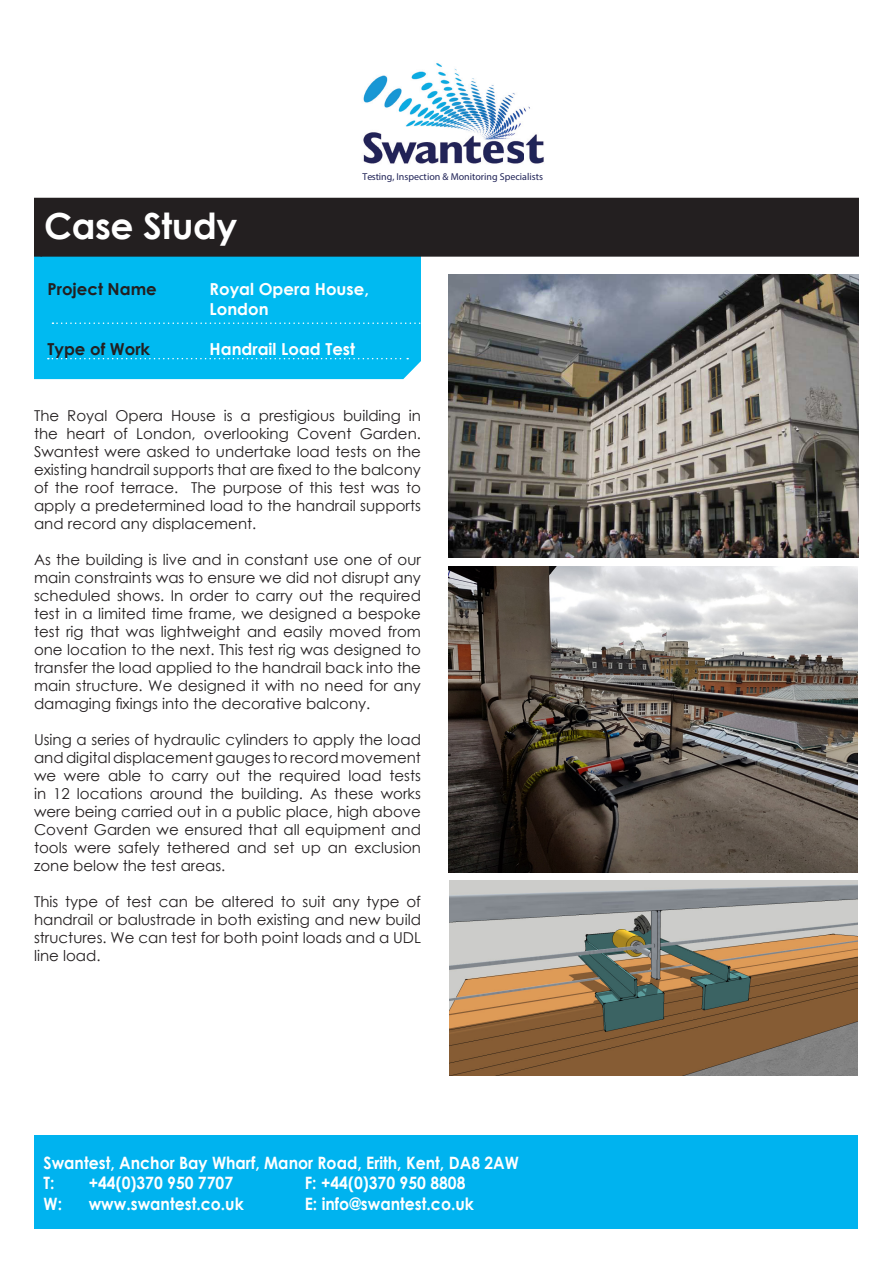
<style>
.page{position:relative;width:893px;height:1263px;background:#fff}
.page>*{position:absolute;margin:0;border:0;box-sizing:border-box;transform-origin:0 0}
.t1{font:700 36px "Century Gothic";letter-spacing:-.01em;color:#fff}
.t2{font:700 17.1px "Century Gothic";color:#fff;scale:.92 1}
.t3{font:700 16.5px "Century Gothic";color:#fff}
.t4{font:700 16.5px "Century Gothic";color:#231f20}
.t5{font:15px/18px "Century Gothic";color:#231f20;text-align:justify}
.t6{font:10.05px "Myriad Pro";color:#202357}
</style>
<div class="page">
<div style="left:34px;top:257px;width:387px;height:122px;background:#00baf1"></div>
<div style="left:35px;top:198px;width:823px;height:58px;background:#231f20"></div>
<div style="left:34px;top:198px;width:825px;height:59px;border:2px solid #231f20"></div>
<svg style="left:52px;top:322px;width:369px;height:2px"></svg>
<svg style="left:48px;top:358px;width:360px;height:1px"></svg>
<img style="left:363px;top:63px;width:181px;height:101px">
<div style="left:35px;top:1135px;width:823px;height:93px;background:#00b3ef"></div>
<img style="left:449px;top:274px;width:410px;height:283px">
<img style="left:449px;top:566px;width:408px;height:307px">
<img style="left:449px;top:881px;width:409px;height:195px">
<p class="t1" style="left:44px;top:198px;width:195px">Case Study</p>
<p class="t6" style="left:362px;top:170px;width:182px">Testing, Inspection &amp; Monitoring Specialists</p>
<p class="t4" style="left:48px;top:277px;width:111px">Project Name</p>
<p class="t3" style="left:210px;top:277px;width:161px">Royal Opera House,</p>
<p class="t3" style="left:210px;top:296px;width:61px">London</p>
<p class="t4" style="left:48px;top:336px;width:104px">Type of Work</p>
<p class="t3" style="left:210px;top:336px;width:147px">Handrail Load Test</p>
<p class="t5" style="left:34px;top:406px;width:388px">The Royal Opera House is a prestigious building in the heart of London, overlooking Covent Garden.<br>Swantest were asked to undertake load tests on the existing handrail supports that are fixed to the balcony of the roof terrace. The purpose of this test was to apply a predetermined load to the handrail supports and record any displacement.</p>
<p class="t5" style="left:34px;top:550px;width:388px">As the building is live and in constant use one of our main constraints was to ensure we did not disrupt any scheduled shows. In order to carry out the required test in a limited time frame, we designed a bespoke test rig that was lightweight and easily moved from one location to the next. This test rig was designed to transfer the load applied to the handrail back into the main structure. We designed it with no need for any damaging fixings into the decorative balcony.</p>
<p class="t5" style="left:34px;top:730px;width:388px">Using a series of hydraulic cylinders to apply the load and digital displacement gauges to record movement we were able to carry out the required load tests in 12 locations around the building. As these works were being carried out in a public place, high above Covent Garden we ensured that all equipment and tools were safely tethered and set up an exclusion zone below the test areas.</p>
<p class="t5" style="left:34px;top:892px;width:388px">This type of test can be altered to suit any type of handrail or balustrade in both existing and new build structures. We can test for both point loads and a UDL line load.</p>
<p class="t2" style="left:44px;top:1150px;width:518px">Swantest, Anchor Bay Wharf, Manor Road, Erith, Kent, DA8 2AW</p>
<p class="t2" style="left:44px;top:1170px;width:13px">T:</p>
<p class="t2" style="left:89px;top:1170px;width:158px">+44(0)370 950 7707</p>
<p class="t2" style="left:305px;top:1170px;width:176px">F: +44(0)370 950 8808</p>
<p class="t2" style="left:44px;top:1190px;width:22px">W:</p>
<p class="t2" style="left:89px;top:1190px;width:170px">www.swantest.co.uk</p>
<p class="t2" style="left:305px;top:1190px;width:185px">E: info@swantest.co.uk</p>
</div>
